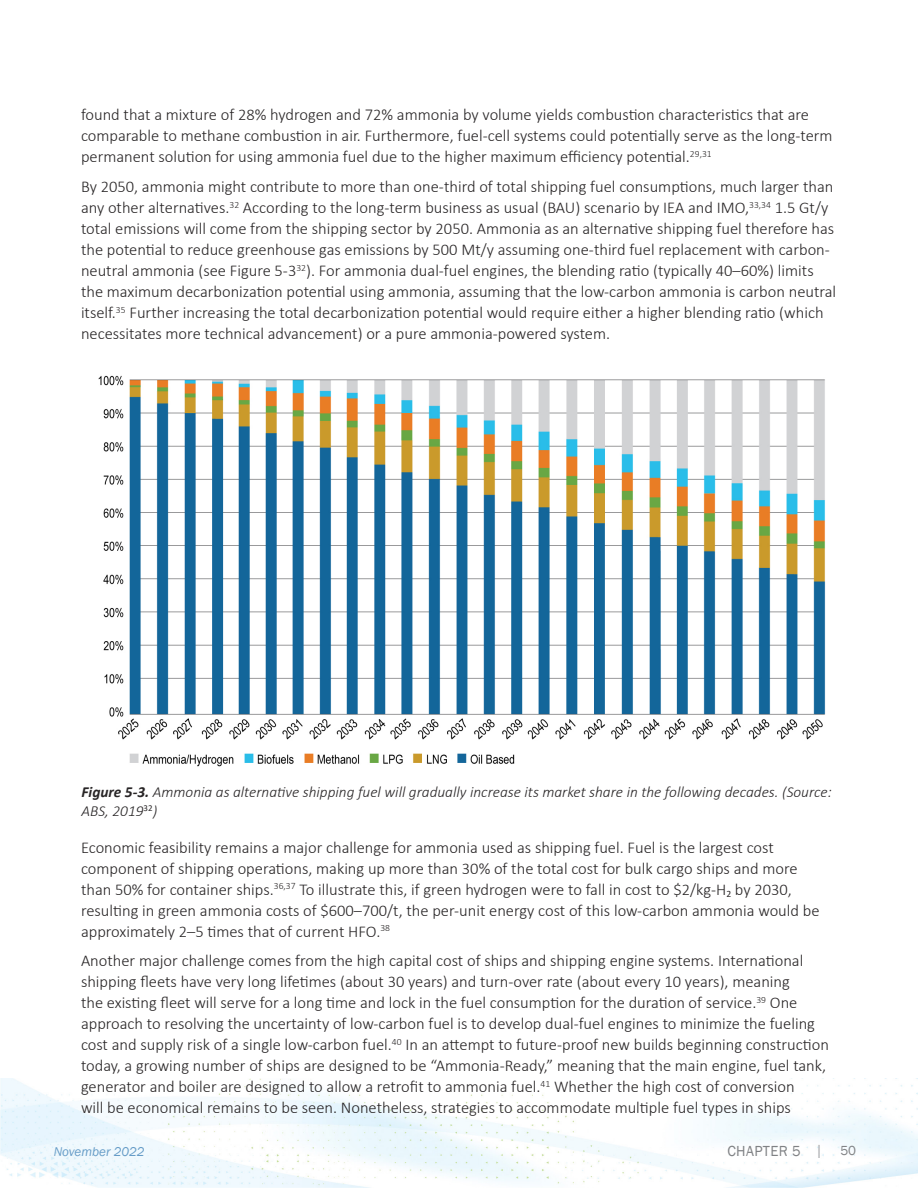
<style>
.page{position:relative;width:918px;height:1188px;background:#fff}
.page>*{position:absolute;margin:0;border:0;box-sizing:border-box;transform-origin:0 0}
._05_text_with_GREP_s{font:300 16.5px/21px "Calibri";color:#282526}
._09_Figure_with_GREP{font:italic 300 15.3px/18.8px "Calibri";color:#282526}
._00_Heading-04{font:15px "Franklin Gothic";letter-spacing:.025em;color:#808285}
.t1{font:13.5px "Franklin Gothic";color:#808285}
.t2{font:italic 13.2px "Franklin Gothic";color:#669cc7}
.s1{font-weight:700}
.s2{font-size:19.5px;color:#a8a9ad}
</style>
<div class="page">
<img style="left:0;top:1078px;width:918px;height:110px">
<img style="left:98px;top:375px;width:728px;height:392px">
<p class="_05_text_with_GREP_s" style="left:81px;top:104px;width:753px">found that a mixture of 28% hydrogen and 72% ammonia by volume yields combustion characteristics that are comparable to methane combustion in air. Furthermore, fuel-cell systems could potentially serve as the long-term permanent solution for using ammonia fuel due to the higher maximum efficiency potential.<sup>29,31</sup></p>
<p class="_05_text_with_GREP_s" style="left:81px;top:176px;width:757px">By 2050, ammonia might contribute to more than one-third of total shipping fuel consumptions, much larger than any other alternatives.<sup>32</sup> According to the long-term business as usual (BAU) scenario by IEA and IMO,<sup>33,34</sup> 1.5 Gt/y total emissions will come from the shipping sector by 2050. Ammonia as an alternative shipping fuel therefore has the potential to reduce greenhouse gas emissions by 500 Mt/y assuming one-third fuel replacement with carbon&shy;neutral ammonia (see Figure 5-3<sup>32</sup>). For ammonia dual-fuel engines, the blending ratio (typically 40–60%) limits the maximum decarbonization potential using ammonia, assuming that the low-carbon ammonia is carbon neutral itself.<sup>35</sup> Further increasing the total decarbonization potential would require either a higher blending ratio (which necessitates more technical advancement) or a pure ammonia-powered system.</p>
<p class="_09_Figure_with_GREP" style="left:81px;top:783px;width:752px"><span class="s1">Figure 5-3.</span> Ammonia as alternative shipping fuel will gradually increase its market share in the following decades. (Source:<br>ABS, 2019<sup>32</sup>)</p>
<p class="_05_text_with_GREP_s" style="left:81px;top:836px;width:740px">Economic feasibility remains a major challenge for ammonia used as shipping fuel. Fuel is the largest cost component of shipping operations, making up more than 30% of the total cost for bulk cargo ships and more than 50% for container ships.<sup>36,37</sup> To illustrate this, if green hydrogen were to fall in cost to $2/kg-H<sub>2</sub> by 2030, resulting in green ammonia costs of $600–700/t, the per-unit energy cost of this low-carbon ammonia would be approximately 2–5 times that of current HFO.<sup>38</sup></p>
<p class="_05_text_with_GREP_s" style="left:81px;top:950px;width:749px">Another major challenge comes from the high capital cost of ships and shipping engine systems. International shipping fleets have very long lifetimes (about 30 years) and turn-over rate (about every 10 years), meaning<br>the existing fleet will serve for a long time and lock in the fuel consumption for the duration of service.<sup>39</sup> One approach to resolving the uncertainty of low-carbon fuel is to develop dual-fuel engines to minimize the fueling cost and supply risk of a single low-carbon fuel.<sup>40</sup> In an attempt to future-proof new builds beginning construction today, a growing number of ships are designed to be “Ammonia-Ready,” meaning that the main engine, fuel tank, generator and boiler are designed to allow a retrofit to ammonia fuel.<sup>41</sup> Whether the high cost of conversion<br>will be economical remains to be seen. Nonetheless, strategies to accommodate multiple fuel types in ships</p>
<p class="_00_Heading-04" style="left:727px;top:1142px;width:95px">CHAPTER 5 <span class="s2">l</span></p>
<p class="t2" style="left:54px;top:1143px;width:92px">November 2022</p>
<p class="t1" style="left:840px;top:1142px;width:17px">50</p>
</div>
